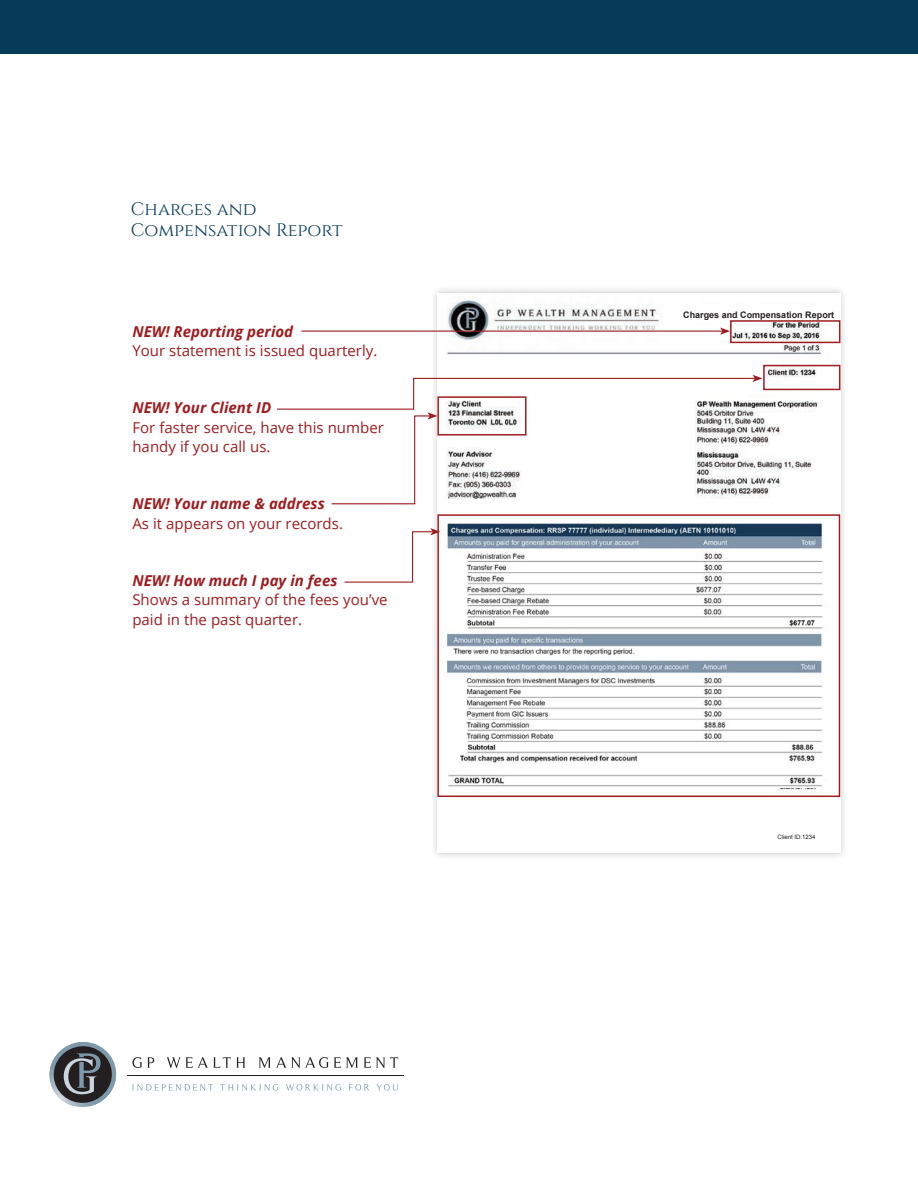
<style>
.page{position:relative;width:918px;height:1188px;background:#fff}
.page>*{position:absolute;margin:0;border:0;box-sizing:border-box;transform-origin:0 0}
.t1{font:18px/21px "Cinzel";letter-spacing:.005em;color:#063a59}
.explainer_text{font:15px/19.5px "Open Sans";letter-spacing:.005em;color:#9e1c1f}
.t2{font:700 9px "Arial";color:#231f20}
.t3{font:6px "Arial";color:#231f20}
.s1{font-weight:700;font-style:italic}
</style>
<div class="page">
<svg style="left:133px;top:1057px;width:21px;height:11px"></svg>
<svg style="left:167px;top:1057px;width:78px;height:11px"></svg>
<svg style="left:259px;top:1057px;width:99px;height:11px"></svg>
<svg style="left:364px;top:1057px;width:34px;height:11px"></svg>
<svg style="left:132px;top:1084px;width:81px;height:7px"></svg>
<svg style="left:220px;top:1084px;width:59px;height:7px"></svg>
<svg style="left:286px;top:1084px;width:55px;height:7px"></svg>
<svg style="left:349px;top:1084px;width:20px;height:7px"></svg>
<svg style="left:376px;top:1084px;width:22px;height:7px"></svg>
<hr style="left:127px;top:1075px;width:277px;height:1px;background:#231f20">
<svg style="left:49px;top:1042px;width:68px;height:65px"></svg>
<div style="left:0;top:0;width:918px;height:54px;background:#063a59"></div>
<div style="left:430px;top:286px;width:418px;height:574px;background:#231f20;opacity:.24"></div>
<div style="left:437px;top:293px;width:403px;height:560px;background:#fff"></div>
<img style="left:437px;top:295px;width:401px;height:201px">
<hr style="left:301px;top:331px;width:421px;height:1px;background:#9e1c1f">
<svg style="left:720px;top:327px;width:10px;height:8px"></svg>
<div style="left:763px;top:365px;width:77px;height:25px;border:2px solid #9e1c1f"></div>
<svg style="left:277px;top:375px;width:485px;height:130px"></svg>
<svg style="left:344px;top:528px;width:93px;height:55px"></svg>
<div style="left:683px;top:307px;width:157px;height:14px;background:#fff"></div>
<div style="left:730px;top:320px;width:110px;height:23px;border:2px solid #9e1c1f"></div>
<svg style="left:437px;top:514px;width:404px;height:284px"></svg>
<p class="t1" style="left:131px;top:198px;width:213px">Charges and<br>Compensation Report</p>
<p class="explainer_text" style="left:132px;top:321px;width:247px"><span class="s1">NEW! Reporting period<br></span>Your statement is issued quarterly.</p>
<p class="explainer_text" style="left:132px;top:398px;width:253px"><span class="s1">NEW! Your Client ID<br></span>For faster service, have this number handy if you call us.</p>
<p class="explainer_text" style="left:132px;top:494px;width:212px"><span class="s1">NEW! Your name &amp; address<br></span>As it appears on your records.</p>
<p class="explainer_text" style="left:132px;top:570px;width:257px"><span class="s1">NEW! How much I pay in fees<br></span>Shows a summary of the fees you’ve paid in the past quarter.</p>
<p class="t2" style="left:683px;top:308px;width:153px">Charges and Compensation Report</p>
<p class="t3" style="left:778px;top:833px;width:40px">Client ID:1234</p>
</div>
